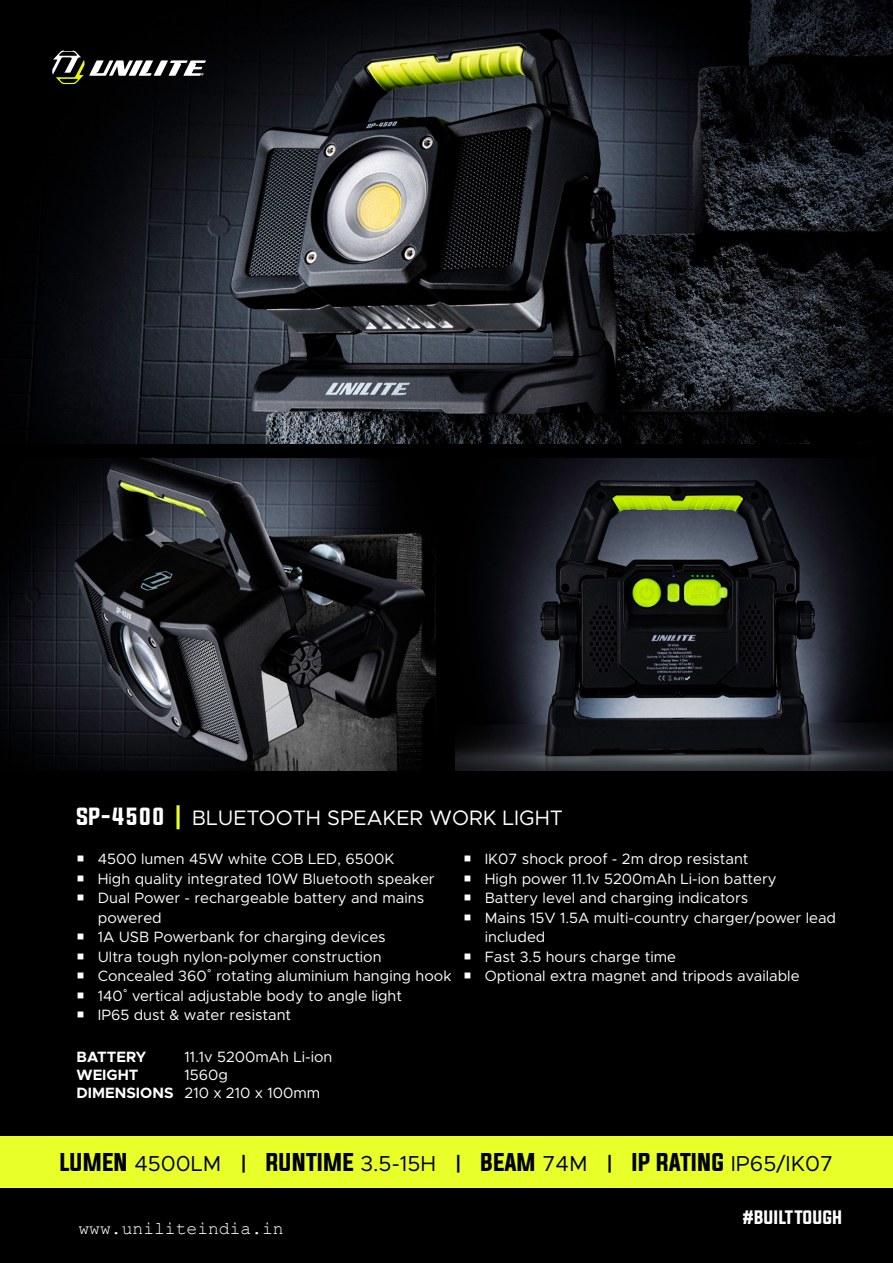
<style>
.page{position:relative;width:893px;height:1263px;background:#000}
.page>*{position:absolute;margin:0;border:0;box-sizing:border-box;transform-origin:0 0}
.t1{font:21.75px "Metropolis";color:#000}
.t2{font:21px "Metropolis";color:#fff}
.t3{font:16.5px "Evogria";color:#fff}
.t4{font:15px/19.5px "Metropolis";color:#fff}
.t5{font:700 15px "Metropolis";color:#fff}
.s1{font-family:"Evogria"}
.s2{font-family:"Evogria";color:#e9ff29}
.s3{font-weight:700}
</style>
<div class="page">
<img style="left:25px;top:0;width:868px;height:444px">
<img style="left:0;top:459px;width:435px;height:312px">
<img style="left:455px;top:459px;width:438px;height:312px">
<div style="left:0;top:1136px;width:893px;height:51px;background:#e9ff29"></div>
<svg style="left:52px;top:51px;width:154px;height:33px"></svg>
<svg style="left:147px;top:1222px;width:33px;height:4px"></svg>
<h2 class="t2" style="left:77px;top:804px;width:488px"><span class="s1">SP-4500</span> <span class="s2">|</span> BLUETOOTH SPEAKER WORK LIGHT</h2>
<p class="t4" style="left:98px;top:849px;width:355px">4500 lumen 45W white COB LED, 6500K<br>High quality integrated 10W Bluetooth speaker Dual Power - rechargeable battery and mains powered<br>1A USB Powerbank for charging devices<br>Ultra tough nylon-polymer construction Concealed 360˚ rotating aluminium hanging hook 140˚ vertical adjustable body to angle light<br>IP65 dust &amp; water resistant</p>
<p class="t4" style="left:485px;top:849px;width:353px">IK07 shock proof - 2m drop resistant<br>High power 11.1v 5200mAh Li-ion battery<br>Battery level and charging indicators<br>Mains 15V 1.5A multi-country charger/power lead included<br>Fast 3.5 hours charge time<br>Optional extra magnet and tripods available</p>
<p class="t5" style="left:77px;top:1047px;width:71px">BATTERY</p>
<p class="t4" style="left:185px;top:1047px;width:149px">11.1v 5200mAh Li-ion</p>
<p class="t5" style="left:77px;top:1065px;width:63px">WEIGHT</p>
<p class="t4" style="left:77px;top:1066px;width:245px;line-height:18px;text-indent:108px">1560g<br><span class="s3">DIMENSIONS</span> 210 x 210 x 100mm</p>
<h1 class="t1" style="left:60px;top:1150px;width:775px"><span class="s1">LUMEN</span> 4500LM <span class="s3">|</span> <span class="s1">RUNTIME</span> 3.5-15H <span class="s3">|</span> <span class="s1">BEAM</span> 74M <span class="s3">|</span> <span class="s1">IP RATING</span> IP65/IK07</h1>
<p class="t3" style="left:743px;top:1206px;width:101px">#BUILT TOUGH</p>
</div>
